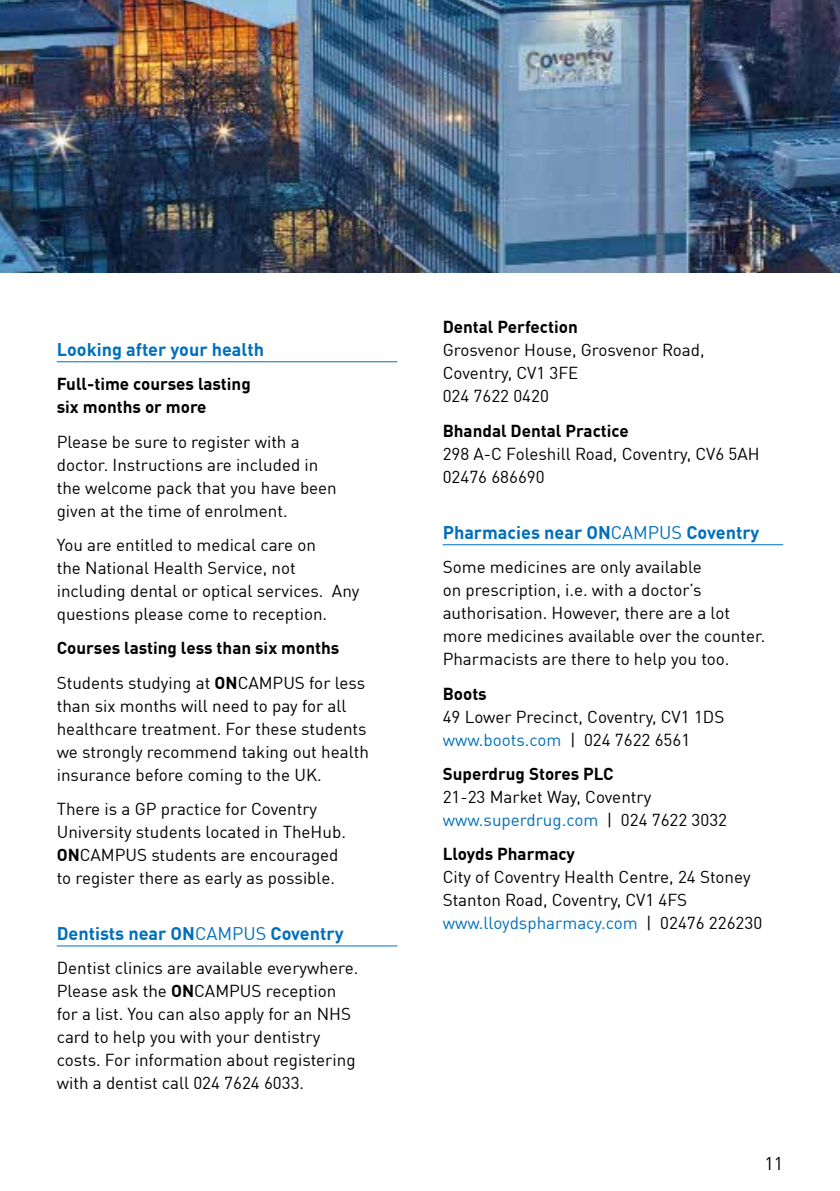
<style>
.page{position:relative;width:840px;height:1191px;background:#fff}
.page>*{position:absolute;margin:0;border:0;box-sizing:border-box;transform-origin:0 0}
.t1{font:700 18px "DIN Offc";color:#0070ba}
.t2{font:18px "DIN Offc";color:#000}
.t3{font:17px/23px "DIN Offc";color:#000}
.t4{font:700 17px/23px "DIN Offc";color:#000}
.s1{font-weight:400}
.s2{font-weight:700}
.s3{color:#0070ba}
</style>
<div class="page">
<hr style="left:57px;top:361px;width:340px;height:1px;background:#0070ba">
<hr style="left:57px;top:945px;width:340px;height:1px;background:#0070ba">
<hr style="left:442px;top:544px;width:340px;height:1px;background:#0070ba">
<img style="left:0;top:0;width:839px;height:272px">
<p class="t1" style="left:57px;top:337px;width:209px">Looking after your health</p>
<p class="t4" style="left:57px;top:372px;width:195px">Full-time courses lasting six months or more</p>
<p class="t3" style="left:57px;top:429px;width:281px">Please be sure to register with a doctor. Instructions are included in the welcome pack that you have been given at the time of enrolment.</p>
<p class="t3" style="left:57px;top:533px;width:304px">You are entitled to medical care on<br>the National Health Service, not including dental or optical services. Any questions please come to reception.</p>
<p class="t4" style="left:57px;top:630px;width:310px;line-height:34.4px">Courses lasting less than six months<br><span class="s1">Students studying at</span> ON<span class="s1">CAMPUS for less</span></p>
<p class="t3" style="left:57px;top:693px;width:313px">than six months will need to pay for all healthcare treatment. For these students we strongly recommend taking out health insurance before coming to the UK.</p>
<p class="t3" style="left:57px;top:797px;width:290px">There is a GP practice for Coventry University students located in TheHub.<br><span class="s2">ON</span>CAMPUS students are encouraged to register there as early as possible.</p>
<p class="t1" style="left:57px;top:921px;width:288px">Dentists near ON<span class="s1">CAMPUS</span> Coventry</p>
<p class="t3" style="left:57px;top:956px;width:303px">Dentist clinics are available everywhere.<br>Please ask the <span class="s2">ON</span>CAMPUS reception for a list. You can also apply for an NHS card to help you with your dentistry costs. For information about registering with a dentist call 024 7624 6033.</p>
<p class="t4" style="left:442px;top:315px;width:136px">Dental Perfection</p>
<p class="t3" style="left:442px;top:338px;width:263px">Grosvenor House, Grosvenor Road,<br>Coventry, CV1 3FE<br>024 7622 0420</p>
<p class="t4" style="left:442px;top:418px;width:187px">Bhandal Dental Practice</p>
<p class="t3" style="left:442px;top:442px;width:318px">298 A-C Foleshill Road, Coventry, CV6 5AH<br>02476 686690</p>
<p class="t1" style="left:442px;top:520px;width:318px">Pharmacies near ON<span class="s1">CAMPUS</span> Coventry</p>
<p class="t3" style="left:442px;top:555px;width:324px">Some medicines are only available<br>on prescription, i.e. with a doctor’s authorisation. However, there are a lot more medicines available over the counter.<br>Pharmacists are there to help you too.</p>
<p class="t4" style="left:442px;top:681px;width:46px">Boots</p>
<p class="t3" style="left:442px;top:704px;width:283px">49 Lower Precinct, Coventry, CV1 1DS <span class="s3">www.boots.com</span> | 024 7622 6561</p>
<p class="t4" style="left:442px;top:761px;width:172px">Superdrug Stores PLC</p>
<p class="t3" style="left:442px;top:785px;width:286px">21-23 Market Way, Coventry <span class="s3">www.superdrug.com</span> | 024 7622 3032</p>
<p class="t4" style="left:442px;top:842px;width:134px">Lloyds Pharmacy</p>
<p class="t3" style="left:442px;top:865px;width:321px">City of Coventry Health Centre, 24 Stoney<br>Stanton Road, Coventry, CV1 4FS <span class="s3">www.lloydspharmacy.com</span> | 02476 226230</p>
<p class="t2" style="left:764px;top:1151px;width:20px">11</p>
</div>
